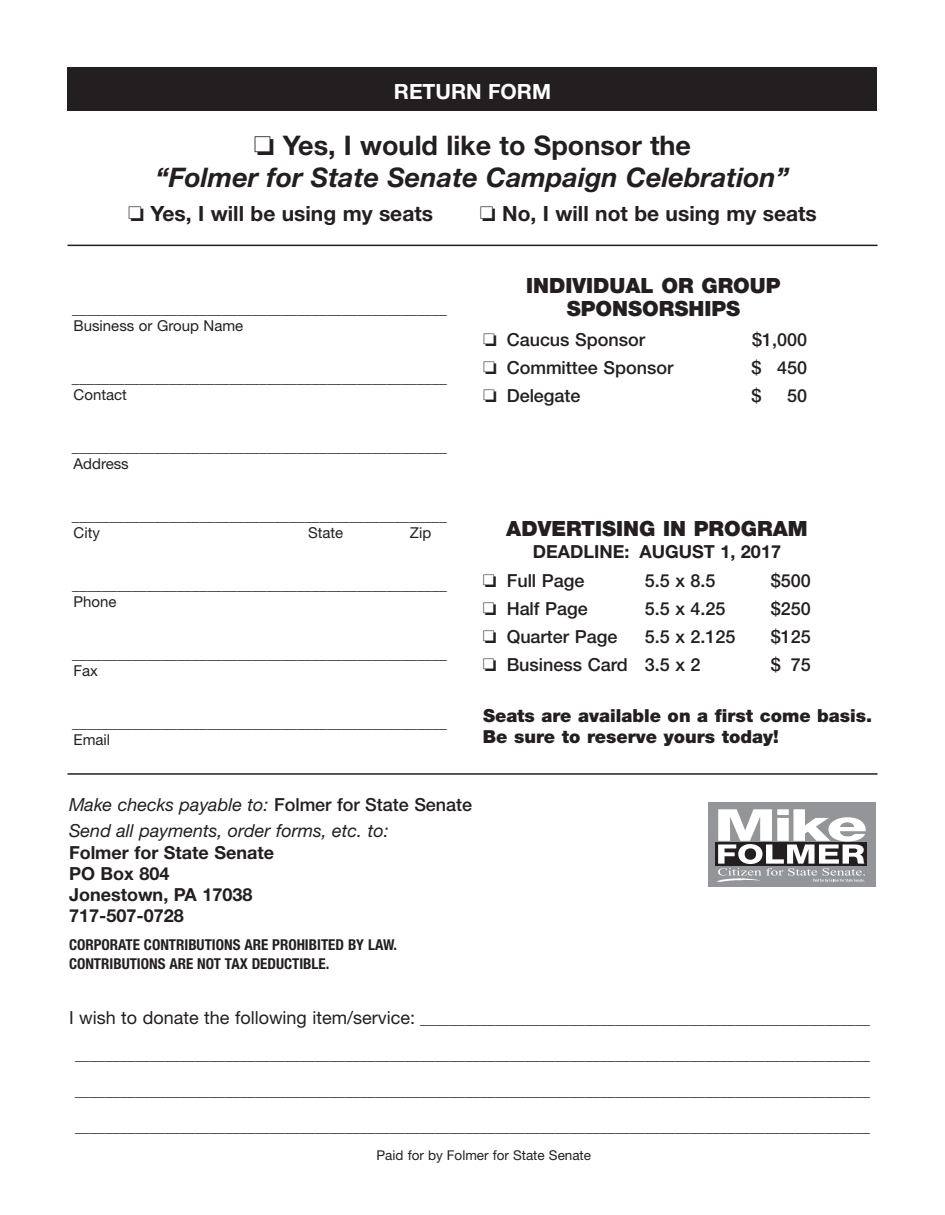
<style>
.page{position:relative;width:945px;height:1215px;background:#fff}
.page>*{position:absolute;margin:0;border:0;box-sizing:border-box;transform-origin:0 0}
.t1{font:italic 700 27px "Helvetica Neue";color:#231f20}
.t2{font:700 27px "Helvetica Neue LT Pro";color:#231f20}
.t3{font:700 21px "Helvetica Neue LT Pro";color:#231f20}
.t4{font:900 21px/22.5px "Helvetica Neue";color:#231f20;text-align:center}
.t5{font:700 21px "Helvetica Neue LT Pro";color:#fff}
.t6{font:500 18px "Helvetica Neue";color:#231f20}
.t7{font:700 18px/21px "Helvetica Neue LT Pro";color:#231f20}
.t8{font:italic 18px/25.5px "Helvetica Neue LT Pro";color:#231f20}
.t9{font:900 18px/21px "Helvetica Neue";color:#231f20}
.t10{font:15px/17.2px "Helvetica Neue";color:#231f20}
.t11{font:700 condensed 15px/19.4px "Helvetica Neue";color:#231f20}
.t12{font:13.5px "Helvetica Neue";color:#231f20}
.s1{font-family:"Helvetica Neue";font-weight:500;font-style:normal}
.s2{font-size:18px}
</style>
<div class="page">
<div style="left:68px;top:68px;width:810px;height:43px;background:#231f20"></div>
<hr style="left:68px;top:245px;width:810px;height:1px;background:#231f20">
<hr style="left:68px;top:773px;width:810px;height:2px;background:#231f20">
<div style="left:708px;top:802px;width:167px;height:85px;background:#939598"></div>
<svg style="left:717px;top:809px;width:149px;height:74px"></svg>
<h2 class="t5" style="left:394px;top:84px;width:159px">RETURN FORM</h2>
<h1 class="t2" style="left:254px;top:136px;width:439px">❏ Yes, I would like to Sponsor the</h1>
<h1 class="t1" style="left:156px;top:168px;width:635px">“Folmer for State Senate Campaign Celebration”</h1>
<h2 class="t3" style="left:128px;top:206px;width:307px">❏ Yes, I will be using my seats</h2>
<h2 class="t3" style="left:480px;top:206px;width:339px">❏ No, I will not be using my seats</h2>
<p class="t10" style="left:72px;top:301px;width:376px">__________________________________________________<br>Business or Group Name</p>
<p class="t10" style="left:72px;top:370px;width:377px">__________________________________________________<br>Contact</p>
<p class="t10" style="left:72px;top:439px;width:377px">__________________________________________________<br>Address</p>
<p class="t10" style="left:72px;top:508px;width:377px">__________________________________________________<br>City</p>
<p class="t10" style="left:308px;top:525px;width:37px">State</p>
<p class="t10" style="left:410px;top:525px;width:23px">Zip</p>
<p class="t10" style="left:72px;top:577px;width:376px">__________________________________________________<br>Phone</p>
<p class="t10" style="left:72px;top:646px;width:376px">__________________________________________________<br>Fax</p>
<p class="t10" style="left:72px;top:715px;width:376px">__________________________________________________<br>Email</p>
<h2 class="t4" style="left:526px;top:276px;width:256px">INDIVIDUAL OR GROUP<br>SPONSORSHIPS</h2>
<p class="t6" style="left:483px;top:333px;width:164px">❏ Caucus Sponsor</p>
<p class="t6" style="left:752px;top:333px;width:56px">$1,000</p>
<p class="t6" style="left:483px;top:361px;width:192px">❏ Committee Sponsor</p>
<p class="t6" style="left:752px;top:361px;width:57px">$ 450</p>
<p class="t6" style="left:483px;top:389px;width:99px">❏ Delegate</p>
<p class="t6" style="left:752px;top:389px;width:12px">$</p>
<p class="t6" style="left:787px;top:389px;width:21px">50</p>
<h2 class="t4" style="left:506px;top:519px;width:303px">ADVERTISING IN PROGRAM</h2>
<p class="t7" style="left:533px;top:543px;width:250px">DEADLINE: AUGUST 1, 2017</p>
<p class="t6" style="left:483px;top:574px;width:103px">❏ Full Page</p>
<p class="t6" style="left:645px;top:574px;width:72px">5.5 x 8.5</p>
<p class="t6" style="left:771px;top:574px;width:41px">$500</p>
<p class="t6" style="left:483px;top:602px;width:106px">❏ Half Page</p>
<p class="t6" style="left:645px;top:602px;width:82px">5.5 x 4.25</p>
<p class="t6" style="left:771px;top:602px;width:41px">$250</p>
<p class="t6" style="left:483px;top:630px;width:136px">❏ Quarter Page</p>
<p class="t6" style="left:645px;top:630px;width:92px">5.5 x 2.125</p>
<p class="t6" style="left:771px;top:630px;width:41px">$125</p>
<p class="t6" style="left:483px;top:658px;width:219px">❏ Business Card 3.5 x 2</p>
<p class="t6" style="left:771px;top:658px;width:41px">$ 75</p>
<p class="t9" style="left:483px;top:706px;width:391px">Seats are available on a first come basis.<br>Be sure to reserve yours today!</p>
<p class="t8" style="left:69px;top:794px;width:405px">Make checks payable to: <span class="s1">Folmer for State Senate<br></span>Send all payments, order forms, etc. to:</p>
<p class="t7" style="left:69px;top:844px;width:207px">Folmer for State Senate<br>PO Box 804<br>Jonestown, PA 17038<br>717-507-0728</p>
<p class="t11" style="left:69px;top:936px;width:330px">CORPORATE CONTRIBUTIONS ARE PROHIBITED BY LAW.<br>CONTRIBUTIONS ARE NOT TAX DEDUCTIBLE.</p>
<p class="t10" style="left:69px;top:1012px;width:802px"><span class="s2">I wish to donate the following item/service:</span> ____________________________________________________________</p>
<p class="t10" style="left:75px;top:1048px;width:796px">__________________________________________________________________________________________________________</p>
<p class="t10" style="left:75px;top:1084px;width:796px">__________________________________________________________________________________________________________</p>
<p class="t10" style="left:75px;top:1120px;width:796px">__________________________________________________________________________________________________________</p>
<p class="t12" style="left:377px;top:1151px;width:216px">Paid for by Folmer for State Senate</p>
</div>
